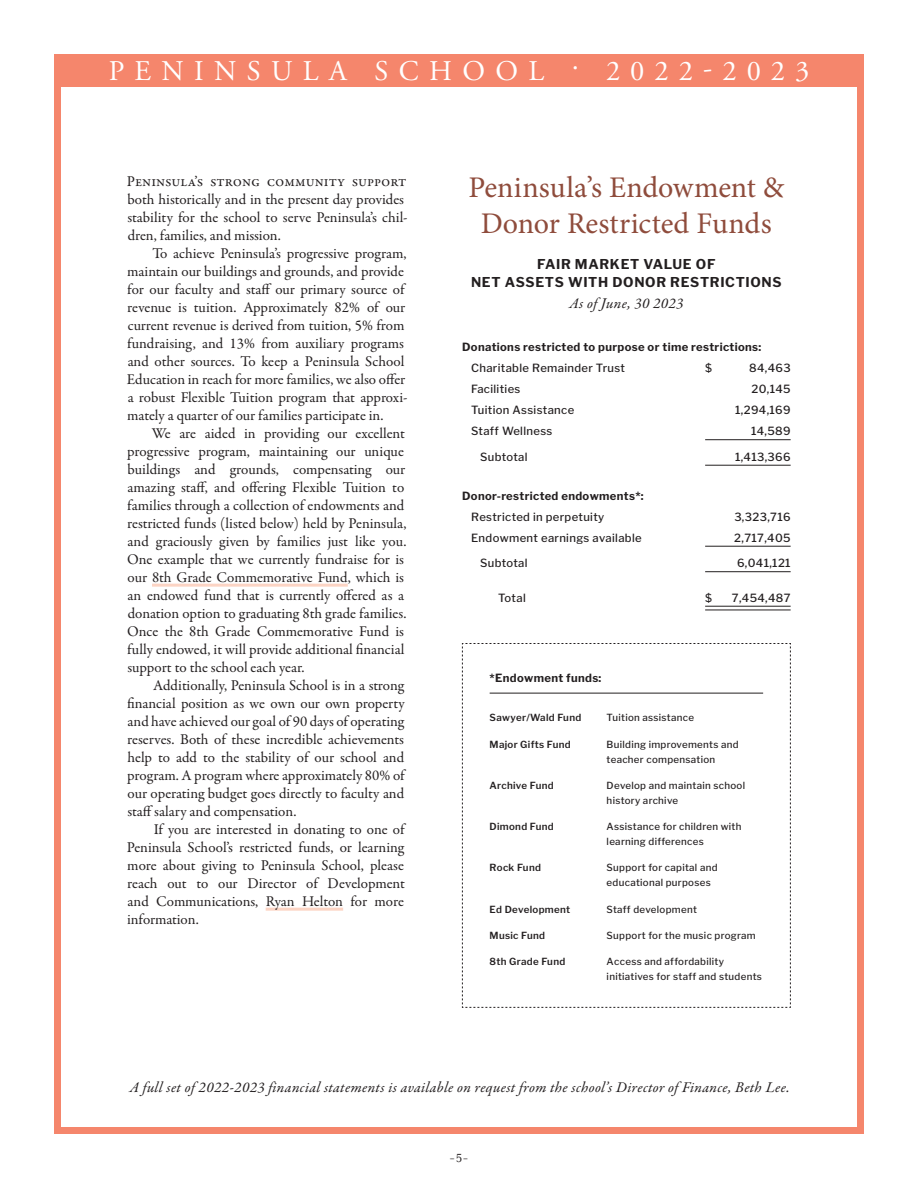
<style>
.page{position:relative;width:918px;height:1188px;background:#fff}
.page>*{position:absolute;margin:0;border:0;box-sizing:border-box;transform-origin:0 0}
.t1{font:30px/36px "Minion Pro";color:#8f4c3c;text-align:center}
.t2{font:28.5px "Adobe Garamond Pro";letter-spacing:.365em;color:#fff}
.t3{font:15px/18px "Garamond Premr Pro";color:#231f20}
.t4{font:italic 15px "Garamond Premr Pro";letter-spacing:.025em;color:#231f20}
.t5{font:700 13.5px/18px "Libre Franklin";letter-spacing:.05em;color:#231f20;text-align:center}
.t6{font:13.5px "Mrs Eaves Small Caps OT";color:#231f20}
.t7{font:500 11.25px "Libre Franklin";letter-spacing:.03em;color:#231f20}
.t8{font:700 11.25px "Libre Franklin";letter-spacing:.03em;color:#231f20}
.t9{font:500 9.75px/15px "Libre Franklin";letter-spacing:.03em;color:#231f20}
.t10{font:600 9.75px "Libre Franklin";letter-spacing:.03em;color:#231f20}
</style>
<div class="page">
<hr style="left:152px;top:584px;width:196px;height:3px;background:#fcd4c4">
<hr style="left:266px;top:908px;width:77px;height:3px;background:#fcd4c4">
<hr style="left:705px;top:439px;width:86px;height:1px;background:#231f20">
<hr style="left:705px;top:465px;width:86px;height:1px;background:#231f20">
<hr style="left:705px;top:546px;width:86px;height:1px;background:#231f20">
<hr style="left:705px;top:571px;width:86px;height:1px;background:#231f20">
<hr style="left:705px;top:606px;width:86px;height:1px;background:#231f20">
<hr style="left:705px;top:610px;width:86px;height:1px;background:#231f20">
<svg style="left:462px;top:643px;width:329px;height:365px"></svg>
<div style="left:54px;top:54px;width:810px;height:32px;background:#f5866c"></div>
<div style="left:54px;top:1127px;width:810px;height:7px;background:#f5866c"></div>
<div style="left:54px;top:56px;width:7px;height:1078px;background:#f5866c"></div>
<div style="left:857px;top:56px;width:7px;height:1078px;background:#f5866c"></div>
<h2 class="t2" style="left:109px;top:54px;width:702px">PENINSULA SCHOOL · 2022-2023</h2>
<p class="t3" style="left:127px;top:172px;width:282px">Peninsula’s strong community support both historically and in the present day provides stability for the school to serve Peninsula’s chil&shy;dren, families, and mission.</p>
<p class="t3" style="left:127px;top:244px;width:282px;text-indent:26px">To achieve Peninsula’s progressive program, maintain our buildings and grounds, and provide for our faculty and staff our primary source of revenue is tuition. Approximately 82% of our current revenue is derived from tuition, 5% from fundraising, and 13% from auxiliary programs and other sources. To keep a Peninsula School Education in reach for more families, we also offer a robust Flexible Tuition program that approxi&shy;mately a quarter of our families participate in.</p>
<p class="t3" style="left:127px;top:424px;width:281px;text-indent:25px">We are aided in providing our excellent progressive program, maintaining our unique buildings and grounds, compensating our amazing staff, and offering Flexible Tuition to families through a collection of endowments and restricted funds (listed below) held by Peninsula, and graciously given by families just like you.<br>One example that we currently fundraise for is our 8th Grade Commemorative Fund, which is an endowed fund that is currently offered as a donation option to graduating 8th grade families.<br>Once the 8th Grade Commemorative Fund is fully endowed, it will provide additional financial support to the school each year.</p>
<p class="t3" style="left:127px;top:676px;width:281px;text-indent:26px">Additionally, Peninsula School is in a strong financial position as we own our own property and have achieved our goal of 90 days of operating reserves. Both of these incredible achievements help to add to the stability of our school and program. A program where approximately 80% of our operating budget goes directly to faculty and staff salary and compensation.</p>
<p class="t3" style="left:127px;top:820px;width:281px;text-indent:27px">If you are interested in donating to one of Peninsula School’s restricted funds, or learning more about giving to Peninsula School, please reach out to our Director of Development and Communications, Ryan Helton for more information.</p>
<h1 class="t1" style="left:469px;top:169px;width:317px">Peninsula’s Endowment &amp;<br>Donor Restricted Funds</h1>
<p class="t5" style="left:471px;top:255px;width:312px">FAIR MARKET VALUE OF<br>NET ASSETS WITH DONOR RESTRICTIONS</p>
<p class="t4" style="left:569px;top:294px;width:116px">As of June, 30 2023</p>
<p class="t8" style="left:462px;top:340px;width:301px">Donations restricted to purpose or time restrictions:</p>
<p class="t7" style="left:471px;top:361px;width:155px">Charitable Remainder Trust</p>
<p class="t7" style="left:705px;top:361px;width:8px">$</p>
<p class="t7" style="left:749px;top:361px;width:43px">84,463</p>
<p class="t7" style="left:471px;top:382px;width:51px">Facilities</p>
<p class="t7" style="left:751px;top:382px;width:41px">20,145</p>
<p class="t7" style="left:471px;top:403px;width:105px">Tuition Assistance</p>
<p class="t7" style="left:735px;top:403px;width:57px">1,294,169</p>
<p class="t7" style="left:471px;top:424px;width:83px">Staff Wellness</p>
<p class="t7" style="left:751px;top:424px;width:41px">14,589</p>
<p class="t7" style="left:480px;top:450px;width:49px">Subtotal</p>
<p class="t7" style="left:735px;top:450px;width:57px">1,413,366</p>
<p class="t8" style="left:462px;top:489px;width:183px">Donor-restricted endowments*:</p>
<p class="t7" style="left:471px;top:510px;width:135px">Restricted in perpetuity</p>
<p class="t7" style="left:734px;top:510px;width:58px">3,323,716</p>
<p class="t7" style="left:471px;top:531px;width:172px">Endowment earnings available</p>
<p class="t7" style="left:734px;top:531px;width:58px">2,717,405</p>
<p class="t7" style="left:480px;top:556px;width:49px">Subtotal</p>
<p class="t7" style="left:737px;top:556px;width:55px">6,041,121</p>
<p class="t7" style="left:498px;top:591px;width:29px">Total</p>
<p class="t7" style="left:705px;top:591px;width:8px">$</p>
<p class="t7" style="left:732px;top:591px;width:60px">7,454,487</p>
<p class="t8" style="left:490px;top:671px;width:113px">*Endowment funds:</p>
<p class="t10" style="left:490px;top:712px;width:93px">Sawyer/Wald Fund</p>
<p class="t9" style="left:607px;top:710px;width:89px">Tuition assistance</p>
<p class="t10" style="left:490px;top:738px;width:83px">Major Gifts Fund</p>
<p class="t9" style="left:607px;top:737px;width:134px">Building improvements and teacher compensation</p>
<p class="t10" style="left:490px;top:779px;width:66px">Archive Fund</p>
<p class="t9" style="left:607px;top:778px;width:140px">Develop and maintain school history archive</p>
<p class="t10" style="left:490px;top:821px;width:66px">Dimond Fund</p>
<p class="t9" style="left:607px;top:819px;width:136px">Assistance for children with learning differences</p>
<p class="t10" style="left:490px;top:862px;width:53px">Rock Fund</p>
<p class="t9" style="left:607px;top:860px;width:112px">Support for capital and educational purposes</p>
<p class="t10" style="left:490px;top:903px;width:82px">Ed Development</p>
<p class="t9" style="left:607px;top:902px;width:92px">Staff development</p>
<p class="t10" style="left:490px;top:929px;width:57px">Music Fund</p>
<p class="t9" style="left:607px;top:928px;width:151px">Support for the music program</p>
<p class="t10" style="left:490px;top:956px;width:77px">8th Grade Fund</p>
<p class="t9" style="left:607px;top:954px;width:157px">Access and affordability initiatives for staff and students</p>
<p class="t4" style="left:130px;top:1078px;width:662px">A full set of 2022-2023 financial statements is available on request from the school’s Director of Finance, Beth Lee.</p>
<p class="t6" style="left:449px;top:1150px;width:21px">-5-</p>
</div>
